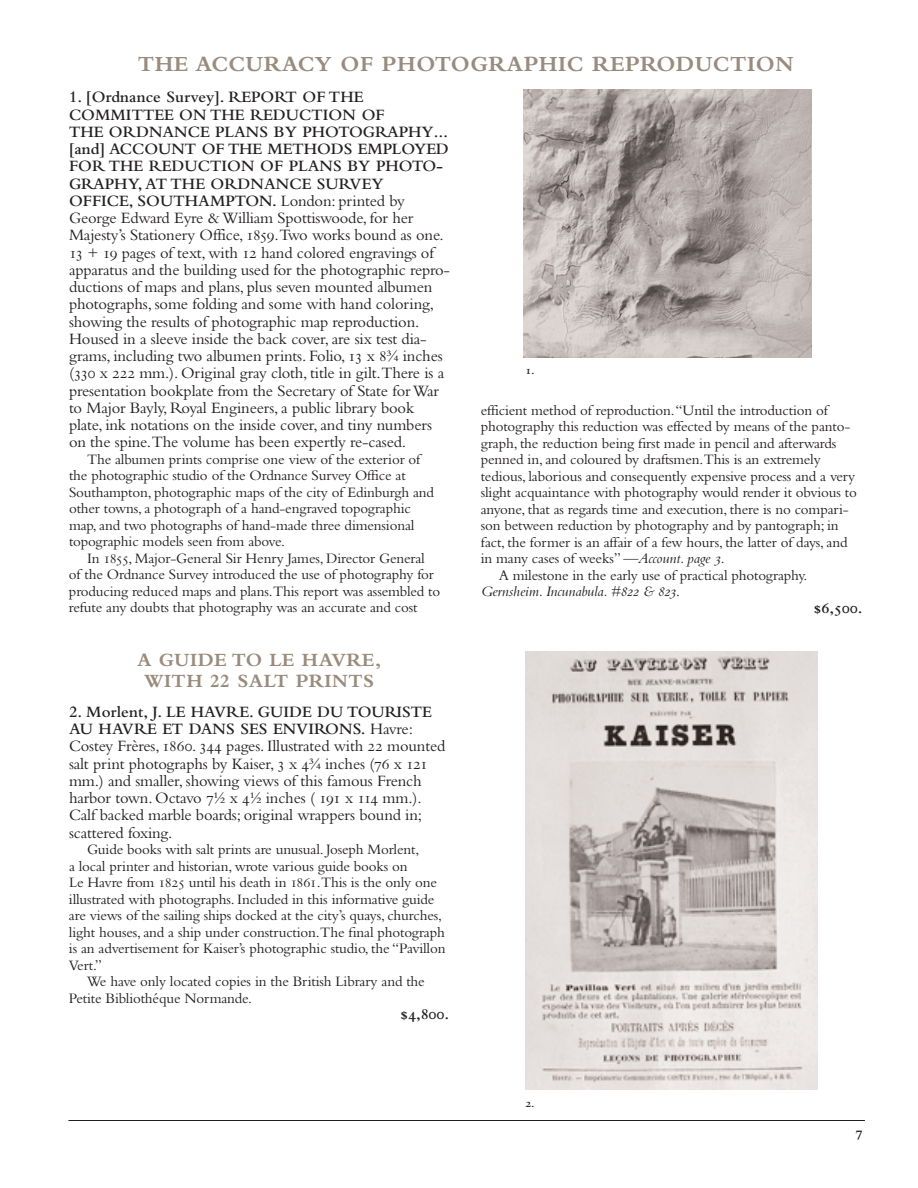
<style>
.page{position:relative;width:918px;height:1188px;background:#fff}
.page>*{position:absolute;margin:0;border:0;box-sizing:border-box;transform-origin:0 0}
.t1{font:700 22.5px "Bembo";letter-spacing:.025em;color:#998b7d}
.t2{font:700 19.5px/21px "Bembo";letter-spacing:.025em;color:#998b7d;text-align:center}
.t3{font:16.5px/17.2px "Bembo";letter-spacing:-.01em;color:#231f20}
.t4{font:16.5px "Bembo Semibold Expert";letter-spacing:-.01em;color:#231f20}
.t5{font:15px/16.5px "Bembo";letter-spacing:-.01em;color:#231f20}
.t6{font:15px "Bembo Italic Os F";letter-spacing:-.005em;color:#231f20}
.t7{font:15px "Bembo Semibold Os F";color:#231f20}
.t8{font:12px "Bembo Semibold Os F";color:#231f20}
.s1{font-weight:600}
.s2{font-family:"Bembo Expert"}
.s3{font-family:"Bembo Italic Os F"}
.s4{font-family:"Bembo"}
</style>
<div class="page">
<hr style="left:68px;top:1120px;width:797px;height:1px;background:#231f20">
<img style="left:524px;top:90px;width:288px;height:268px">
<img style="left:526px;top:651px;width:291px;height:439px">
<h1 class="t1" style="left:138px;top:55px;width:658px">THE ACCURACY OF PHOTOGRAPHIC REPRODUCTION</h1>
<p class="t3" style="left:69px;top:90px;width:382px"><span class="s1">1. [Ordnance Survey]. REPORT OF THE COMMITTEE ON THE REDUCTION OF<br>THE ORDNANCE PLANS BY PHOTOGRAPHY… [and] ACCOUNT OF THE METHODS EMPLOYED FOR THE REDUCTION OF PLANS BY PHOTO-GRAPHY,AT THE ORDNANCE SURVEY OFFICE, SOUTHAMPTON.</span> London: printed by George Edward Eyre &amp; William Spottiswoode, for her Majesty’s Stationery Office, <span class="s2">1859</span>.Two works bound as one.<br><span class="s2">13</span> + <span class="s2">19</span> pages of text, with <span class="s2">12</span> hand colored engravings of apparatus and the building used for the photographic repro&shy;ductions of maps and plans, plus seven mounted albumen photographs, some folding and some with hand coloring, showing the results of photographic map reproduction.<br>Housed in a sleeve inside the back cover, are six test dia&shy;grams, including two albumen prints. Folio, <span class="s2">13</span> x <span class="s2">8¾</span> inches (<span class="s2">330</span> x <span class="s2">222</span> mm.). Original gray cloth, title in gilt.There is a presentation bookplate from the Secretary of State for War to Major Bayly, Royal Engineers, a public library book plate, ink notations on the inside cover, and tiny numbers on the spine.The volume has been expertly re-cased.</p>
<p class="t5" style="left:69px;top:452px;width:367px;text-indent:18px">The albumen prints comprise one view of the exterior of the photographic studio of the Ordnance Survey Office at Southampton, photographic maps of the city of Edinburgh and other towns, a photograph of a hand-engraved topographic map, and two photographs of hand-made three dimensional topographic models seen from above.</p>
<p class="t5" style="left:69px;top:551px;width:373px;text-indent:18px">In <span class="s2">1855</span>, Major-General Sir Henry James, Director General<br>of the Ordnance Survey introduced the use of photography for producing reduced maps and plans.This report was assembled to refute any doubts that photography was an accurate and cost</p>
<h2 class="t2" style="left:137px;top:651px;width:246px">A GUIDE TO LE HAVRE,<br>WITH 22 SALT PRINTS</h2>
<p class="t3" style="left:69px;top:705px;width:378px"><span class="s1">2. Morlent, J. LE HAVRE. GUIDE DU TOURISTE AU HAVRE ET DANS SES ENVIRONS.</span> Havre:<br>Costey Frères, <span class="s2">1860</span>. <span class="s2">344</span> pages. Illustrated with <span class="s2">22</span> mounted salt print photographs by Kaiser, <span class="s2">3</span> x <span class="s2">4¾</span> inches (<span class="s2">76</span> x <span class="s2">121 </span>mm.) and smaller, showing views of this famous French harbor town. Octavo <span class="s2">7½</span> x <span class="s2">4½</span> inches ( <span class="s2">191</span> x <span class="s2">114</span> mm.).<br>Calf backed marble boards; original wrappers bound in; scattered foxing.</p>
<p class="t5" style="left:69px;top:843px;width:378px;text-indent:18px">Guide books with salt prints are unusual. Joseph Morlent,<br>a local printer and historian, wrote various guide books on<br>Le Havre from <span class="s2">1825</span> until his death in <span class="s2">1861</span>.This is the only one illustrated with photographs. Included in this informative guide are views of the sailing ships docked at the city’s quays, churches, light houses, and a ship under construction.The final photograph is an advertisement for Kaiser’s photographic studio, the “Pavillon Vert.”</p>
<p class="t5" style="left:69px;top:975px;width:357px;text-indent:18px">We have only located copies in the British Library and the<br>Petite Bibliothéque Normande.</p>
<p class="t4" style="left:400px;top:1004px;width:50px">$4,800.</p>
<p class="t8" style="left:525px;top:366px;width:11px">1.</p>
<p class="t5" style="left:481px;top:403px;width:349px">efficient method of reproduction.“Until the introduction of</p>
<p class="t5" style="left:481px;top:420px;width:371px">photography this reduction was effected by means of the panto-</p>
<p class="t5" style="left:481px;top:436px;width:357px">graph, the reduction being first made in pencil and afterwards</p>
<p class="t5" style="left:481px;top:453px;width:342px">penned in, and coloured by draftsmen.This is an extremely</p>
<p class="t5" style="left:481px;top:469px;width:376px">tedious, laborious and consequently expensive process and a very</p>
<p class="t5" style="left:481px;top:486px;width:378px">slight acquaintance with photography would render it obvious to</p>
<p class="t5" style="left:481px;top:502px;width:369px">anyone, that as regards time and execution, there is no compari-</p>
<p class="t5" style="left:481px;top:519px;width:359px">son between reduction by photography and by pantograph; in</p>
<p class="t5" style="left:481px;top:535px;width:368px">fact, the former is an affair of a few hours, the latter of days, and</p>
<p class="t5" style="left:481px;top:552px;width:245px">in many cases of weeks” —<span class="s3">Account. page 3</span>.</p>
<p class="t5" style="left:499px;top:568px;width:310px">A milestone in the early use of practical photography.</p>
<p class="t6" style="left:481px;top:586px;width:201px">Gernsheim. Incunabula. #822 &amp; 823<span class="s4">.</span></p>
<p class="t4" style="left:814px;top:597px;width:50px">$6,500.</p>
<p class="t8" style="left:525px;top:1099px;width:11px">2.</p>
<p class="t7" style="left:855px;top:1127px;width:9px">7</p>
</div>
